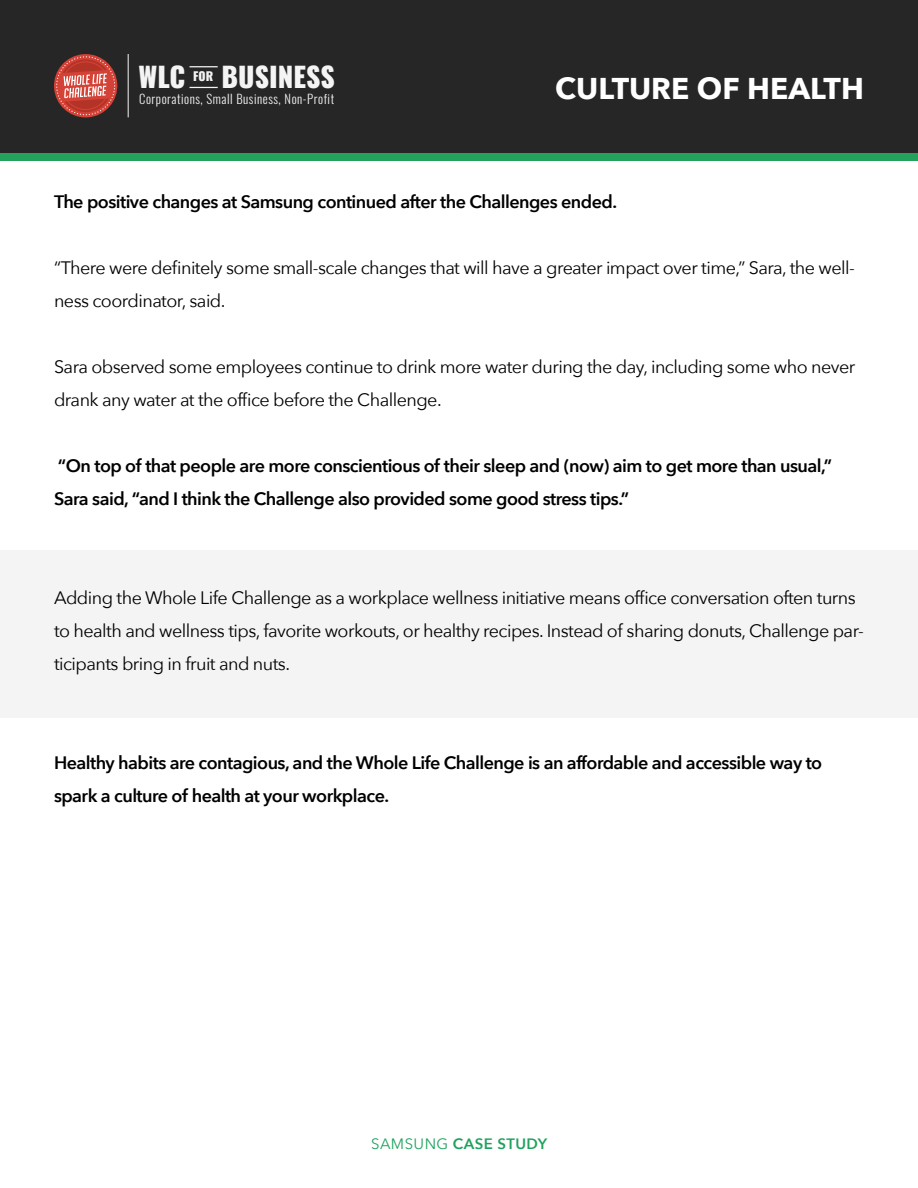
<style>
.page{position:relative;width:918px;height:1188px;background:#fff}
.page>*{position:absolute;margin:0;border:0;box-sizing:border-box;transform-origin:0 0}
.t1{font:700 30px "Avenir Next";color:#fff}
.t2{font:800 27.45px "Oswald";color:#f4f4f5}
.t3{font:18px/33px "Avenir Next";letter-spacing:-.03em;color:#000}
.t4{font:600 18px/33px "Avenir Next";letter-spacing:-.03em;color:#000}
.t5{font:600 15px "Avenir Next";letter-spacing:.03em;color:#1fa15d}
.t6{font:300 12.6px "Oswald";letter-spacing:.045em;color:#f4f4f5}
.t7{font:800 12px "Oswald";color:#f4f4f5}
.s1{font-weight:400}
</style>
<div class="page">
<div style="left:0;top:0;width:918px;height:153px;background:#262626"></div>
<div style="left:0;top:153px;width:918px;height:7px;background:#24a25d"></div>
<svg style="left:54px;top:54px;width:64px;height:63px"></svg>
<hr style="left:128px;top:54px;width:1px;height:63px;background:#f4f4f5">
<svg style="left:190px;top:87px;width:28px;height:1px"></svg>
<svg style="left:190px;top:66px;width:28px;height:1px"></svg>
<div style="left:1px;top:551px;width:917px;height:167px;background:#f4f4f4"></div>
<h2 class="t2" style="left:139px;top:57px;width:48px">WLC</h2>
<h2 class="t2" style="left:222px;top:57px;width:115px">BUSINESS</h2>
<p class="t7" style="left:193px;top:68px;width:21px">FOR</p>
<p class="t6" style="left:139px;top:91px;width:197px">Corporations, Small Business, Non-Profit</p>
<p class="t1" style="left:555px;top:63px;width:310px">CULTURE OF HEALTH</p>
<p class="t4" style="left:54px;top:184px;width:565px">The positive changes at Samsung continued after the Challenges ended.</p>
<p class="t3" style="left:54px;top:250px;width:802px">“There were definitely some small-scale changes that will have a greater impact over time,” Sara, the well&shy;ness coordinator, said.</p>
<p class="t3" style="left:54px;top:349px;width:803px">Sara observed some employees continue to drink more water during the day, including some who never drank any water at the office before the Challenge.</p>
<p class="t4" style="left:54px;top:448px;width:780px">“On top of that people are more conscientious of their sleep and (now) aim to get more than usual,”<br>Sara said, “and I think the Challenge also provided some good stress tips.”</p>
<p class="t3" style="left:54px;top:580px;width:811px">Adding the Whole Life Challenge as a workplace wellness initiative means office conversation often turns to health and wellness tips, favorite workouts, or healthy recipes. Instead of sharing donuts, Challenge par&shy;ticipants bring in fruit and nuts.</p>
<p class="t4" style="left:54px;top:745px;width:770px">Healthy habits are contagious, and the Whole Life Challenge is an affordable and accessible way to spark a culture of health at your workplace.</p>
<p class="t5" style="left:371px;top:1131px;width:178px"><span class="s1">SAMSUNG</span> CASE STUDY</p>
</div>
